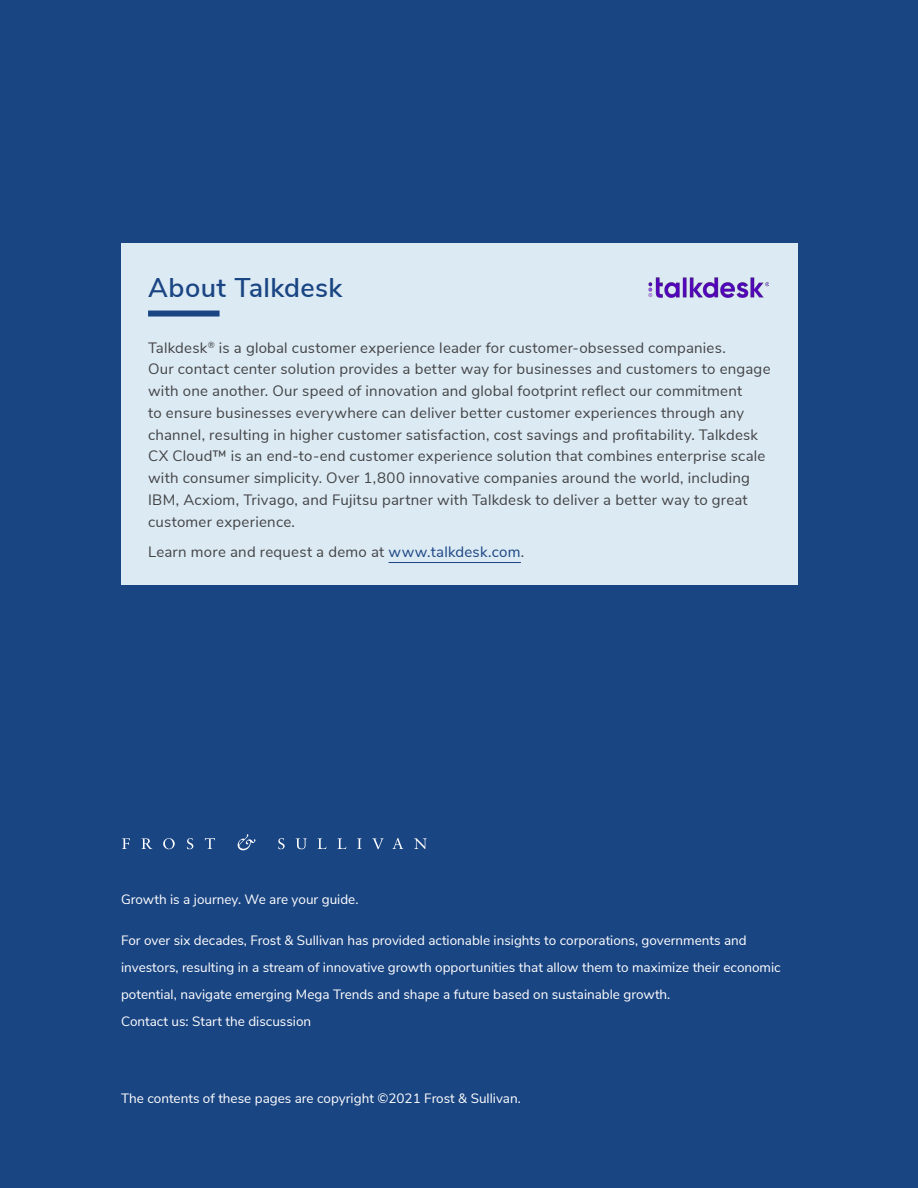
<style>
.page{position:relative;width:918px;height:1188px;background:#1a4583}
.page>*{position:absolute;margin:0;border:0;box-sizing:border-box;transform-origin:0 0}
.t1{font:600 27px "Nunito Sans";letter-spacing:.015em;color:#1a4583}
.Text_body{font:15px/21.8px "Nunito Sans";letter-spacing:.015em;color:#434445}
.t2{font:13.5px/27px "Nunito Sans";color:#fff}
.s1{color:#1a4583}
</style>
<div class="page">
<svg style="left:122px;top:838px;width:8px;height:11px"></svg>
<svg style="left:141px;top:838px;width:11px;height:11px"></svg>
<svg style="left:163px;top:838px;width:12px;height:11px"></svg>
<svg style="left:187px;top:838px;width:6px;height:11px"></svg>
<svg style="left:205px;top:838px;width:10px;height:11px"></svg>
<svg style="left:278px;top:838px;width:7px;height:11px"></svg>
<svg style="left:296px;top:838px;width:11px;height:11px"></svg>
<svg style="left:318px;top:838px;width:9px;height:11px"></svg>
<svg style="left:337px;top:838px;width:9px;height:11px"></svg>
<svg style="left:357px;top:838px;width:5px;height:11px"></svg>
<svg style="left:372px;top:838px;width:12px;height:11px"></svg>
<svg style="left:392px;top:838px;width:11px;height:11px"></svg>
<svg style="left:414px;top:838px;width:13px;height:11px"></svg>
<svg style="left:238px;top:834px;width:17px;height:16px"></svg>
<div style="left:121px;top:243px;width:677px;height:341px;background:#dceaf4"></div>
<div style="left:148px;top:311px;width:72px;height:6px;background:#1a4583"></div>
<hr style="left:389px;top:562px;width:132px;height:1px;background:#1a4583">
<img style="left:648px;top:278px;width:120px;height:20px">
<h1 class="t1" style="left:148px;top:268px;width:196px">About Talkdesk</h1>
<p class="Text_body" style="left:148px;top:336px;width:624px">Talkdesk<sup>®</sup> is a global customer experience leader for customer-obsessed companies.<br>Our contact center solution provides a better way for businesses and customers to engage with one another. Our speed of innovation and global footprint reflect our commitment<br>to ensure businesses everywhere can deliver better customer experiences through any channel, resulting in higher customer satisfaction, cost savings and profitability. Talkdesk CX Cloud™ is an end-to-end customer experience solution that combines enterprise scale with consumer simplicity. Over 1,800 innovative companies around the world, including IBM, Acxiom, Trivago, and Fujitsu partner with Talkdesk to deliver a better way to great customer experience.</p>
<p class="Text_body" style="left:148px;top:540px;width:378px">Learn more and request a demo at <span class="s1">www.talkdesk.com</span>.</p>
<p class="t2" style="left:121px;top:885px;width:239px">Growth is a journey. We are your guide.</p>
<p class="t2" style="left:121px;top:926px;width:661px">For over six decades, Frost &amp; Sullivan has provided actionable insights to corporations, governments and investors, resulting in a stream of innovative growth opportunities that allow them to maximize their economic potential, navigate emerging Mega Trends and shape a future based on sustainable growth.<br>Contact us: Start the discussion</p>
<p class="t2" style="left:121px;top:1084px;width:401px">The contents of these pages are copyright ©2021 Frost &amp; Sullivan.</p>
</div>
